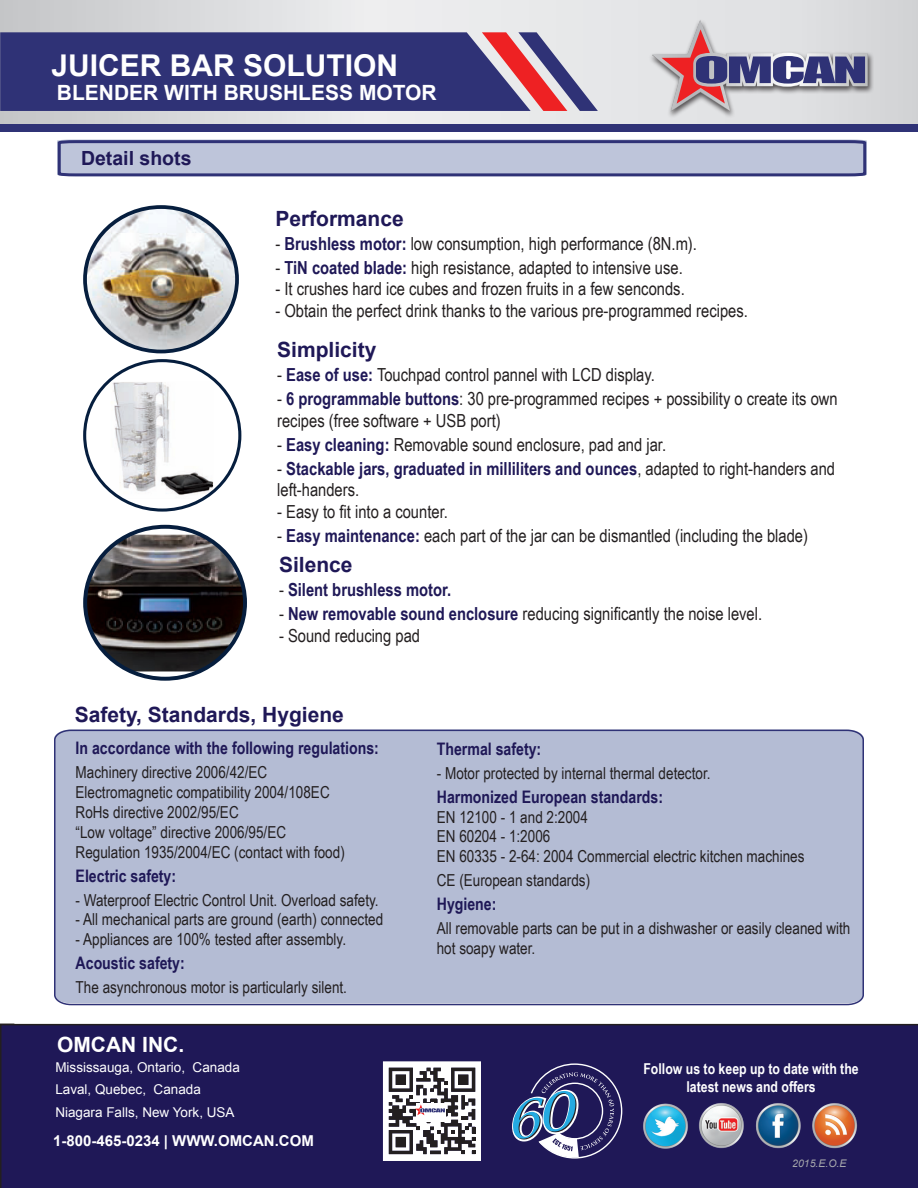
<style>
.page{position:relative;width:918px;height:1188px;background:#fff}
.page>*{position:absolute;margin:0;border:0;box-sizing:border-box;transform-origin:0 0}
.t1{font:700 30px "Arial";color:#fff}
.t2{font:700 21px "Arial";color:#1f1857}
.t3{font:700 21px "Arial";color:#fff}
.t4{font:700 19.5px "Arial";color:#1f1857}
.t5{font:18px/21.6px "Arial Narrow";color:#231f20}
.t6{font:700 18px/21.6px "Arial Narrow";color:#1f1857}
.t7{font:700 17.25px "Arial Narrow";color:#1f1857}
.t8{font:16.5px/19.8px "Arial Narrow";color:#231f20}
.t9{font:700 15px/18px "Arial Narrow";color:#fff;text-align:center}
.t10{font:700 15px "Arial";color:#fff}
.t11{font:13.5px "Arial";color:#fff}
.t12{font:italic 10.5px "Arial";color:#a8a9ad}
.s1{font-weight:700;color:#1f1857}
.s2{font-weight:400;color:#231f20}
</style>
<div class="page">
<svg style="left:0;top:0;width:918px;height:124px;background:#dedfe1"></svg>
<svg style="left:0;top:32px;width:598px;height:79px;background:#49437e"></svg>
<div style="left:0;top:124px;width:918px;height:7px;background:#2f3276"></div>
<svg style="left:57px;top:139px;width:810px;height:38px;background:#a8aeca"></svg>
<div style="left:0;top:1024px;width:918px;height:164px;background:#1f1857"></div>
<img style="left:640px;top:1093px;width:239px;height:66px">
<svg style="left:512px;top:1063px;width:110px;height:96px;background:#464b7d"></svg>
<div style="left:649px;top:18px;width:225px;height:100px;background:#231f20;opacity:.75"></div>
<svg style="left:652px;top:20px;width:216px;height:92px;background:#b8adbb"></svg>
<svg style="left:383px;top:1061px;width:98px;height:100px"></svg>
<img style="left:110px;top:361px;width:108px;height:149px">
<div style="left:83px;top:359px;width:158px;height:153px;border:3px solid #061e3e;border-radius:50%"></div>
<img style="left:85px;top:527px;width:160px;height:145px">
<div style="left:83px;top:525px;width:164px;height:156px;border:4px solid #061e3e;border-radius:50%"></div>
<img style="left:85px;top:207px;width:152px;height:145px">
<div style="left:83px;top:205px;width:156px;height:148px;border:4px solid #061e3e;border-radius:50%"></div>
<div style="left:54px;top:729px;width:810px;height:277px;background:#b4bcd4"></div>
<p class="t1" style="left:52px;top:45px;width:348px">JUICER BAR SOLUTION</p>
<p class="t3" style="left:57px;top:79px;width:381px">BLENDER WITH BRUSHLESS MOTOR</p>
<p class="t4" style="left:81px;top:145px;width:112px">Detail shots</p>
<p class="t2" style="left:275px;top:205px;width:130px">Performance</p>
<p class="t5" style="left:275px;top:232px;width:423px">- <span class="s1">Brushless motor:</span> low consumption, high performance (8N.m).</p>
<p class="t5" style="left:275px;top:256px;width:409px">- <span class="s1">TiN coated blade:</span> high resistance, adapted to intensive use.</p>
<p class="t5" style="left:275px;top:278px;width:411px">- It crushes hard ice cubes and frozen fruits in a few senconds.</p>
<p class="t5" style="left:275px;top:299px;width:474px">- Obtain the perfect drink thanks to the various pre-programmed recipes.</p>
<p class="t2" style="left:277px;top:336px;width:101px">Simplicity</p>
<p class="t5" style="left:277px;top:363px;width:379px">- <span class="s1">Ease of use:</span> Touchpad control pannel with LCD display.</p>
<p class="t5" style="left:277px;top:387px;width:562px">- <span class="s1">6 programmable buttons</span>: 30 pre-programmed recipes + possibility o create its own recipes (free software + USB port)</p>
<p class="t5" style="left:277px;top:433px;width:390px">- <span class="s1">Easy cleaning:</span> Removable sound enclosure, pad and jar.</p>
<p class="t6" style="left:277px;top:457px;width:559px"><span class="s2">-</span> Stackable jars, graduated in milliliters and ounces<span class="s2">, adapted to right-handers and left-handers.</span></p>
<p class="t5" style="left:277px;top:500px;width:172px">- Easy to fit into a counter.</p>
<p class="t5" style="left:277px;top:524px;width:532px">- <span class="s1">Easy maintenance:</span> each part of the jar can be dismantled (including the blade)</p>
<p class="t2" style="left:279px;top:551px;width:75px">Silence</p>
<p class="t6" style="left:279px;top:578px;width:174px"><span class="s2">-</span> Silent brushless motor.</p>
<p class="t5" style="left:279px;top:602px;width:485px">- <span class="s1">New removable sound enclosure</span> reducing significantly the noise level.</p>
<p class="t5" style="left:279px;top:624px;width:143px">- Sound reducing pad</p>
<p class="t2" style="left:75px;top:701px;width:271px">Safety, Standards, Hygiene</p>
<p class="t7" style="left:76px;top:735px;width:305px">In accordance with the following regulations:</p>
<p class="t8" style="left:76px;top:762px;width:193px">Machinery directive 2006/42/EC</p>
<p class="t8" style="left:76px;top:782px;width:256px">Electromagnetic compatibility 2004/108EC</p>
<p class="t8" style="left:76px;top:802px;width:165px">RoHs directive 2002/95/EC</p>
<p class="t8" style="left:76px;top:822px;width:212px">“Low voltage” directive 2006/95/EC</p>
<p class="t8" style="left:76px;top:841px;width:271px">Regulation 1935/2004/EC (contact with food)</p>
<p class="t7" style="left:76px;top:863px;width:102px">Electric safety:</p>
<p class="t8" style="left:76px;top:889px;width:305px">- Waterproof Electric Control Unit. Overload safety.</p>
<p class="t8" style="left:76px;top:909px;width:309px">- All mechanical parts are ground (earth) connected</p>
<p class="t8" style="left:76px;top:929px;width:272px">- Appliances are 100% tested after assembly.</p>
<p class="t7" style="left:76px;top:950px;width:111px">Acoustic safety:</p>
<p class="t8" style="left:76px;top:977px;width:273px">The asynchronous motor is particularly silent.</p>
<p class="t3" style="left:57px;top:1030px;width:129px">OMCAN INC.</p>
<p class="t11" style="left:55px;top:1058px;width:186px">Mississauga, Ontario, Canada</p>
<p class="t11" style="left:55px;top:1081px;width:147px">Laval, Quebec, Canada</p>
<p class="t11" style="left:55px;top:1103px;width:181px">Niagara Falls, New York, USA</p>
<p class="t10" style="left:53px;top:1131px;width:262px">1-800-465-0234 | WWW.OMCAN.COM</p>
<p class="t7" style="left:437px;top:736px;width:106px">Thermal safety:</p>
<p class="t8" style="left:437px;top:762px;width:275px">- Motor protected by internal thermal detector.</p>
<p class="t7" style="left:437px;top:784px;width:228px">Harmonized European standards:</p>
<p class="t8" style="left:437px;top:806px;width:153px">EN 12100 - 1 and 2:2004</p>
<p class="t8" style="left:437px;top:826px;width:115px">EN 60204 - 1:2006</p>
<p class="t8" style="left:437px;top:846px;width:369px">EN 60335 - 2-64: 2004 Commercial electric kitchen machines</p>
<p class="t8" style="left:437px;top:870px;width:155px">CE (European standards)</p>
<p class="t7" style="left:437px;top:891px;width:61px">Hygiene:</p>
<p class="t8" style="left:437px;top:918px;width:415px">All removable parts can be put in a dishwasher or easily cleaned with hot soapy water.</p>
<p class="t9" style="left:643px;top:1059px;width:217px">Follow us to keep up to date with the latest news and offers</p>
<p class="t12" style="left:792px;top:1157px;width:56px">2015.E.O.E</p>
</div>
